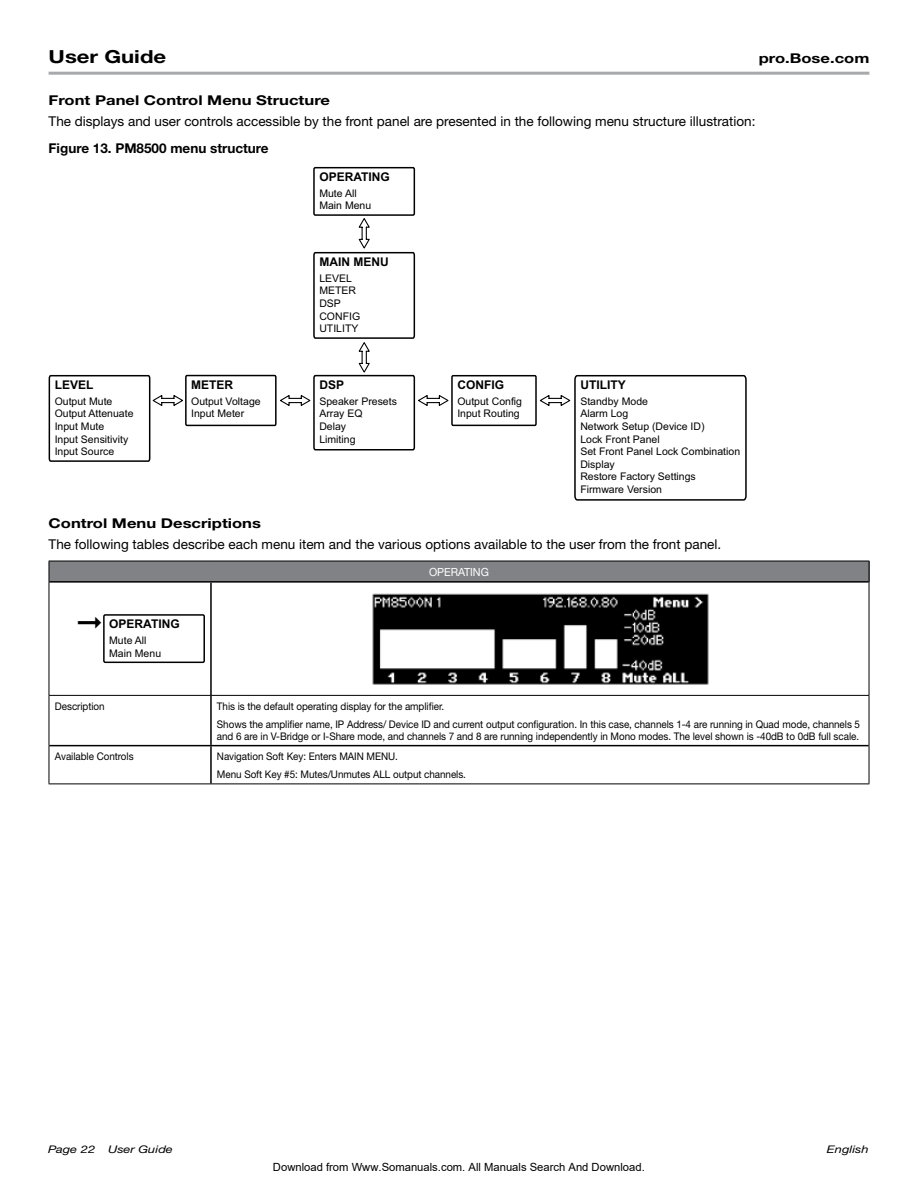
<style>
.page{position:relative;width:918px;height:1188px;background:#fff}
.page>*{position:absolute;margin:0;border:0;box-sizing:border-box;transform-origin:0 0}
.t1{font:700 18px "Helvetica Neue";color:#000;scale:1.23 1}
.t2{font:13.5px "Helvetica Neue";color:#000}
.t3{font:700 13.5px "Helvetica Neue";color:#000;scale:1.23 1}
.t4{font:700 13.5px "Helvetica Neue";color:#000}
.t5{font:700 12px "Arial";color:#000}
.t6{font:11.25px "Arial";color:#000}
.t7{font:11.25px "Helvetica Neue";letter-spacing:-.005em;color:#fff;scale:.96 1}
.t8{font:10.5px/18px "Helvetica Neue";letter-spacing:-.005em;color:#000;scale:.94 1}
.t9{font:10.5px/12.6px "Arial";color:#000}
.t10{font:italic 10.5px "Helvetica Neue CE";color:#000;scale:1.23 1}
</style>
<div class="page">
<hr style="left:49px;top:72px;width:820px;height:3px;background:#a7a9ac">
<div style="left:313px;top:167px;width:102px;height:49px;border:2px solid #000"></div>
<svg style="left:313px;top:407px;width:103px;height:44px"></svg>
<svg style="left:451px;top:407px;width:86px;height:20px"></svg>
<svg style="left:574px;top:374px;width:173px;height:127px"></svg>
<svg style="left:49px;top:374px;width:102px;height:88px"></svg>
<svg style="left:185px;top:407px;width:92px;height:20px"></svg>
<svg style="left:152px;top:218px;width:419px;height:189px"></svg>
<div style="left:49px;top:561px;width:820px;height:21px;background:#808285"></div>
<hr style="left:49px;top:581px;width:162px;height:2px;background:#000">
<hr style="left:211px;top:581px;width:658px;height:2px;background:#000">
<hr style="left:210px;top:583px;width:2px;height:112px;background:#000">
<hr style="left:210px;top:696px;width:2px;height:49px;background:#000">
<hr style="left:49px;top:745px;width:162px;height:1px;background:#000">
<hr style="left:211px;top:745px;width:658px;height:1px;background:#000">
<hr style="left:210px;top:746px;width:2px;height:38px;background:#000">
<hr style="left:49px;top:695px;width:162px;height:1px;background:#000">
<hr style="left:211px;top:695px;width:658px;height:1px;background:#000">
<hr style="left:49px;top:561px;width:162px;height:1px;background:#000">
<svg style="left:49px;top:561px;width:1px;height:21px"></svg>
<hr style="left:211px;top:561px;width:658px;height:1px;background:#000">
<svg style="left:869px;top:561px;width:1px;height:21px"></svg>
<hr style="left:49px;top:582px;width:1px;height:113px;background:#000">
<hr style="left:869px;top:582px;width:1px;height:113px;background:#000">
<hr style="left:49px;top:696px;width:1px;height:50px;background:#000">
<hr style="left:869px;top:696px;width:1px;height:50px;background:#000">
<hr style="left:49px;top:746px;width:1px;height:38px;background:#000">
<hr style="left:869px;top:746px;width:1px;height:38px;background:#000">
<hr style="left:49px;top:784px;width:162px;height:1px;background:#000">
<hr style="left:211px;top:784px;width:658px;height:1px;background:#000">
<div style="left:103px;top:614px;width:102px;height:49px;border:2px solid #000"></div>
<img style="left:372px;top:593px;width:337px;height:92px">
<h1 class="t1" style="left:49px;top:45px;width:97px">User Guide</h1>
<p class="t3" style="left:759px;top:50px;width:91px">pro.Bose.com</p>
<p class="t3" style="left:49px;top:91px;width:230px">Front Panel Control Menu Structure</p>
<p class="t2" style="left:49px;top:113px;width:708px">The displays and user controls accessible by the front panel are presented in the following menu structure illustration:</p>
<p class="t4" style="left:49px;top:139px;width:222px">Figure 13. PM8500 menu structure</p>
<p class="t5" style="left:319px;top:169px;width:72px">OPERATING</p>
<p class="t9" style="left:319px;top:187px;width:53px">Mute All<br>Main Menu</p>
<p class="t5" style="left:55px;top:377px;width:40px">LEVEL</p>
<p class="t9" style="left:55px;top:395px;width:80px">Output Mute<br>Output Attenuate<br>Input Mute<br>Input Sensitivity<br>Input Source</p>
<p class="t5" style="left:191px;top:377px;width:44px">METER</p>
<p class="t9" style="left:191px;top:395px;width:71px">Output Voltage<br>Input Meter</p>
<p class="t5" style="left:319px;top:254px;width:71px">MAIN MENU</p>
<p class="t9" style="left:319px;top:272px;width:42px">LEVEL<br>METER<br>DSP<br>CONFIG<br>UTILITY</p>
<p class="t5" style="left:319px;top:377px;width:26px">DSP</p>
<p class="t9" style="left:319px;top:395px;width:79px">Speaker Presets<br>Array EQ<br>Delay<br>Limiting</p>
<p class="t5" style="left:457px;top:377px;width:48px">CONFIG</p>
<p class="t9" style="left:457px;top:395px;width:66px">Output Config<br>Input Routing</p>
<p class="t5" style="left:580px;top:377px;width:47px">UTILITY</p>
<p class="t9" style="left:580px;top:395px;width:161px">Standby Mode<br>Alarm Log<br>Network Setup (Device ID)<br>Lock Front Panel<br>Set Front Panel Lock Combination<br>Display<br>Restore Factory Settings<br>Firmware Version</p>
<p class="t3" style="left:49px;top:514px;width:174px">Control Menu Descriptions</p>
<p class="t2" style="left:49px;top:536px;width:674px">The following tables describe each menu item and the various options available to the user from the front panel.</p>
<p class="t7" style="left:429px;top:565px;width:64px">OPERATING</p>
<p class="t5" style="left:109px;top:616px;width:72px">OPERATING</p>
<p class="t9" style="left:109px;top:634px;width:53px">Mute All<br>Main Menu</p>
<p class="t8" style="left:55px;top:697px;width:54px">Description</p>
<p class="t8" style="left:217px;top:697px;width:686px">This is the default operating display for the amplifier.<br>Shows the amplifier name, IP Address/ Device ID and current output configuration. In this case, channels 1-4 are running in Quad mode, channels 5</p>
<p class="t8" style="left:217px;top:727px;width:685px">and 6 are in V-Bridge or I-Share mode, and channels 7 and 8 are running independently in Mono modes. The level shown is -40dB to 0dB full scale.</p>
<p class="t8" style="left:55px;top:747px;width:85px">Available Controls</p>
<p class="t8" style="left:217px;top:747px;width:266px">Navigation Soft Key: Enters MAIN MENU.<br>Menu Soft Key #5: Mutes/Unmutes ALL output channels.</p>
<p class="t10" style="left:48px;top:1143px;width:103px">Page 22 User Guide</p>
<p class="t10" style="left:827px;top:1143px;width:35px">English</p>
<p class="t6" style="left:273px;top:1160px;width:373px">Download from Www.Somanuals.com. All Manuals Search And Download.</p>
</div>
